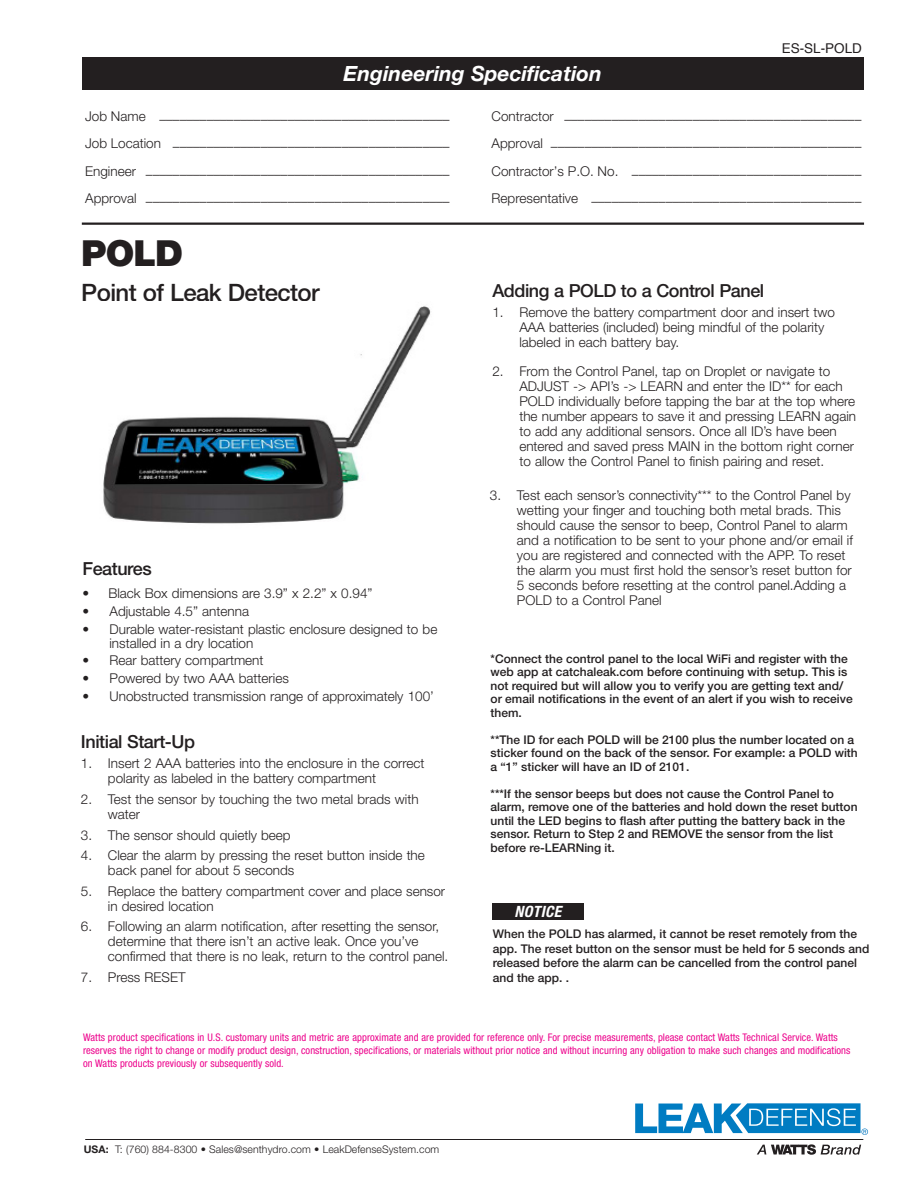
<style>
.page{position:relative;width:918px;height:1188px;background:#fff}
.page>*{position:absolute;margin:0;border:0;box-sizing:border-box;transform-origin:0 0}
._2_Head{font:900 36px "Helvetica Neue LT Std";color:#231f20}
._2_Head-2{font:500 24px "Helvetica Neue LT Std";letter-spacing:-.025em;color:#231f20}
.t1{font:italic 700 21px "Helvetica Neue LT Std";color:#fff}
._3_Head{font:500 18px "Helvetica Neue LT Std";letter-spacing:-.025em;color:#231f20}
.body{font:italic 700 condensed 15.6px "Helvetica Neue LT Std";letter-spacing:.025em;color:#fff}
.body-2{font:300 13.5px/15px "Helvetica Neue LT Std";color:#231f20}
.t2{font:13.5px "Helvetica";color:#231f20}
.t3{font:500 12px/13.5px "Helvetica Neue LT Std";color:#231f20}
.Disclaimer{font:condensed 10.5px/13.2px "Helvetica Neue LT Std";letter-spacing:.005em;color:#ed028c}
.t4{font:300 10.5px "Helvetica Neue LT Std";letter-spacing:.005em;color:#231f20}
.s1{font-weight:700}
</style>
<div class="page">
<div style="left:82px;top:57px;width:781px;height:32px;background:#231f20"></div>
<hr style="left:82px;top:223px;width:782px;height:2px;background:#231f20">
<div style="left:492px;top:903px;width:92px;height:17px;background:#231f20"></div>
<img style="left:103px;top:306px;width:328px;height:218px">
<hr style="left:85px;top:1139px;width:778px;height:1px;background:#231f20">
<svg style="left:635px;top:1103px;width:233px;height:32px"></svg>
<svg style="left:757px;top:1144px;width:104px;height:11px"></svg>
<p class="t1" style="left:343px;top:60px;width:260px">Engineering Specification</p>
<p class="t2" style="left:782px;top:37px;width:82px">ES-SL-POLD</p>
<p class="body-2" style="left:85px;top:112px;width:366px">Job Name –––––––––––––––––––––––––––––––––––––––––––</p>
<p class="body-2" style="left:492px;top:112px;width:371px">Contractor ––––––––––––––––––––––––––––––––––––––––––––</p>
<p class="body-2" style="left:85px;top:139px;width:366px">Job Location –––––––––––––––––––––––––––––––––––––––––</p>
<p class="body-2" style="left:492px;top:139px;width:371px">Approval ––––––––––––––––––––––––––––––––––––––––––––––</p>
<p class="body-2" style="left:85px;top:166px;width:366px">Engineer –––––––––––––––––––––––––––––––––––––––––––––</p>
<p class="body-2" style="left:492px;top:166px;width:371px">Contractor’s P.O. No. ––––––––––––––––––––––––––––––––––</p>
<p class="body-2" style="left:85px;top:193px;width:366px">Approval –––––––––––––––––––––––––––––––––––––––––––––</p>
<p class="body-2" style="left:492px;top:193px;width:371px">Representative ––––––––––––––––––––––––––––––––––––––––</p>
<p class="_2_Head" style="left:81px;top:232px;width:103px">POLD</p>
<p class="_2_Head-2" style="left:81px;top:278px;width:240px">Point of Leak Detector</p>
<p class="_3_Head" style="left:82px;top:558px;width:71px">Features</p>
<p class="body-2" style="left:82px;top:586px;width:292px">• Black Box dimensions are 3.9” x 2.2” x 0.94”</p>
<p class="body-2" style="left:82px;top:603px;width:168px">• Adjustable 4.5” antenna</p>
<p class="body-2" style="left:110px;top:621px;width:329px;line-height:14.2px;text-indent:-27px">• Durable water-resistant plastic enclosure designed to be installed in a dry location</p>
<p class="body-2" style="left:82px;top:653px;width:183px">• Rear battery compartment</p>
<p class="body-2" style="left:82px;top:670px;width:208px">• Powered by two AAA batteries</p>
<p class="body-2" style="left:82px;top:688px;width:353px">• Unobstructed transmission range of approximately 100’</p>
<p class="_3_Head" style="left:81px;top:731px;width:116px">Initial Start-Up</p>
<p class="body-2" style="left:108px;top:756px;width:318px;text-indent:-27px">1. Insert 2 AAA batteries into the enclosure in the correct polarity as labeled in the battery compartment</p>
<p class="body-2" style="left:108px;top:791px;width:312px;text-indent:-27px">2. Test the sensor by touching the two metal brads with water</p>
<p class="body-2" style="left:81px;top:827px;width:211px">3. The sensor should quietly beep</p>
<p class="body-2" style="left:108px;top:847px;width:318px;text-indent:-27px">4. Clear the alarm by pressing the reset button inside the back panel for about 5 seconds</p>
<p class="body-2" style="left:108px;top:883px;width:339px;text-indent:-27px">5. Replace the battery compartment cover and place sensor in desired location</p>
<p class="body-2" style="left:108px;top:918px;width:342px;text-indent:-27px">6. Following an alarm notification, after resetting the sensor, determine that there isn’t an active leak. Once you’ve confirmed that there is no leak, return to the control panel.</p>
<p class="body-2" style="left:81px;top:969px;width:106px">7. Press RESET</p>
<p class="_3_Head" style="left:492px;top:280px;width:273px">Adding a POLD to a Control Panel</p>
<p class="body-2" style="left:519px;top:305px;width:317px;text-indent:-27px">1. Remove the battery compartment door and insert two<br>AAA batteries (included) being mindful of the polarity labeled in each battery bay.</p>
<p class="body-2" style="left:519px;top:363px;width:338px;text-indent:-27px">2. From the Control Panel, tap on Droplet or navigate to ADJUST -&gt; API’s -&gt; LEARN and enter the ID** for each POLD individually before tapping the bar at the top where the number appears to save it and pressing LEARN again to add any additional sensors. Once all ID’s have been entered and saved press MAIN in the bottom right corner to allow the Control Panel to finish pairing and reset.</p>
<p class="body-2" style="left:517px;top:487px;width:337px;text-indent:-27px">3. Test each sensor’s connectivity*** to the Control Panel by wetting your finger and touching both metal brads. This should cause the sensor to beep, Control Panel to alarm and a notification to be sent to your phone and/or email if you are registered and connected with the APP. To reset the alarm you must first hold the sensor’s reset button for 5 seconds before resetting at the control panel.Adding a POLD to a Control Panel</p>
<p class="t3" style="left:491px;top:652px;width:364px">*Connect the control panel to the local WiFi and register with the web app at catchaleak.com before continuing with setup. This is not required but will allow you to verify you are getting text and/ or email notifications in the event of an alert if you wish to receive them.</p>
<p class="t3" style="left:491px;top:733px;width:369px">**The ID for each POLD will be 2100 plus the number located on a sticker found on the back of the sensor. For example: a POLD with a “1” sticker will have an ID of 2101.</p>
<p class="t3" style="left:491px;top:787px;width:369px">***If the sensor beeps but does not cause the Control Panel to alarm, remove one of the batteries and hold down the reset button until the LED begins to flash after putting the battery back in the sensor. Return to Step 2 and REMOVE the sensor from the list before re-LEARNing it.</p>
<p class="body" style="left:515px;top:902px;width:48px">NOTICE</p>
<p class="t3" style="left:493px;top:927px;width:378px;line-height:14.4px">When the POLD has alarmed, it cannot be reset remotely from the app. The reset button on the sensor must be held for 5 seconds and released before the alarm can be cancelled from the control panel and the app. .</p>
<p class="Disclaimer" style="left:83px;top:1030px;width:769px">Watts product specifications in U.S. customary units and metric are approximate and are provided for reference only. For precise measurements, please contact Watts Technical Service. Watts reserves the right to change or modify product design, construction, specifications, or materials without prior notice and without incurring any obligation to make such changes and modifications on Watts products previously or subsequently sold.</p>
<p class="t4" style="left:84px;top:1143px;width:357px"><span class="s1">USA:</span> T: (760) 884-8300 • Sales@senthydro.com • LeakDefenseSystem.com</p>
</div>
